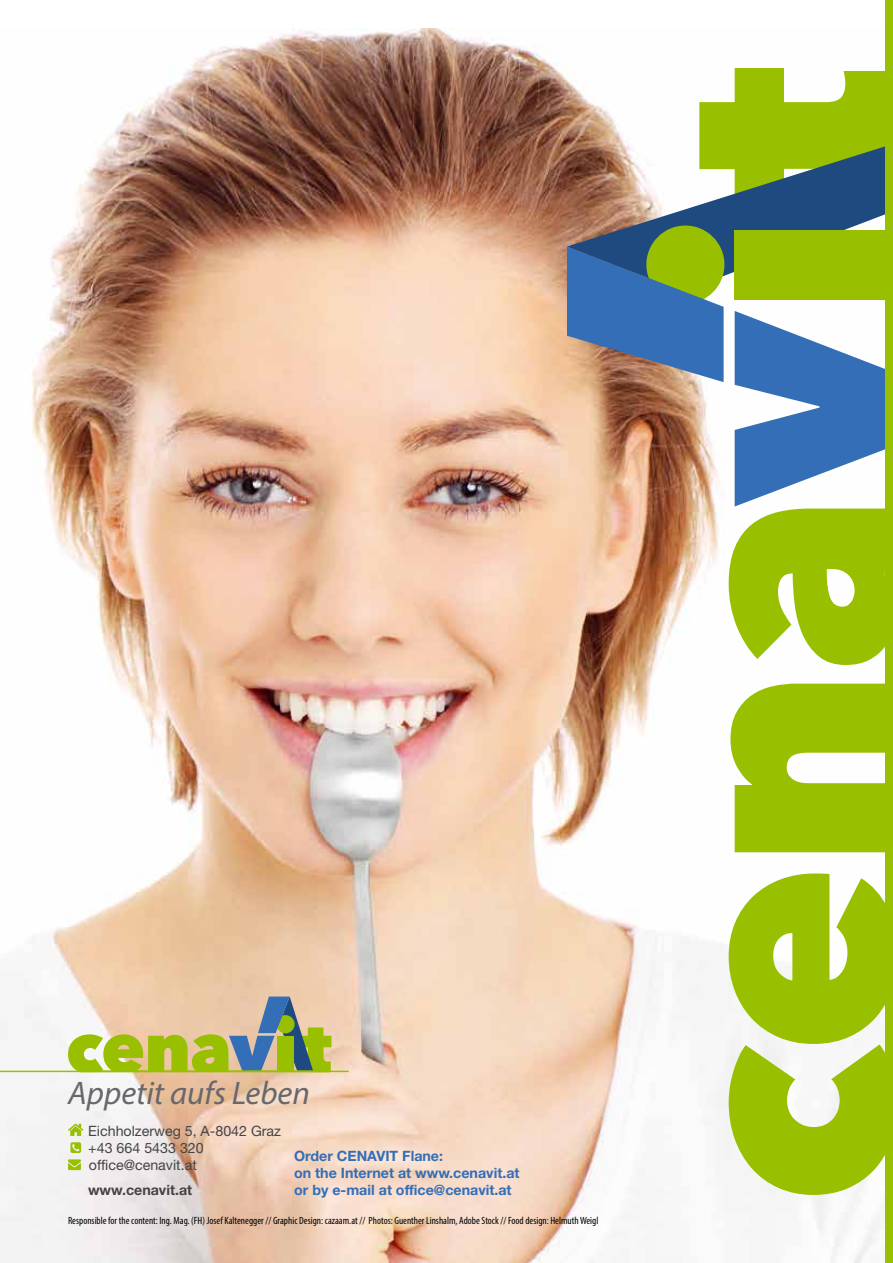
<style>
.page{position:relative;width:893px;height:1263px;background:#fff}
.page>*{position:absolute;margin:0;border:0;box-sizing:border-box;transform-origin:0 0}
.t1{font:italic 32.7px "Myriad Pro";color:#68676c}
.t2{font:700 14.25px/17.1px "Helvetica Neue";color:#336eb6}
.t3{font:14.25px/17.1px "Helvetica Neue";color:#454347}
.t4{font:700 14.25px "Helvetica Neue";color:#454347}
.t5{font:condensed 10.5px "Myriad Pro";color:#000}
</style>
<div class="page">
<img style="left:0;top:29px;width:885px;height:1234px">
<svg style="left:68px;top:1123px;width:15px;height:13px"></svg>
<svg style="left:70px;top:1142px;width:11px;height:11px"></svg>
<svg style="left:68px;top:1159px;width:13px;height:11px"></svg>
<svg style="left:68px;top:996px;width:263px;height:75px"></svg>
<hr style="left:0;top:1071px;width:349px;height:1px;background:#98c000">
<svg style="left:699px;top:68px;width:186px;height:78px"></svg>
<svg style="left:567px;top:146px;width:318px;height:145px"></svg>
<div style="left:735px;top:230px;width:152px;height:69px;background:#98c000"></div>
<svg style="left:735px;top:311px;width:150px;height:195px"></svg>
<div style="left:646px;top:226px;width:78px;height:78px;background:#98c000;border-radius:50%"></div>
<svg style="left:567px;top:247px;width:157px;height:135px"></svg>
<svg style="left:729px;top:508px;width:156px;height:687px;fill:#98c000"></svg>
<div style="left:885px;top:0;width:8px;height:1263px;background:#98c000"></div>
<h1 class="t1" style="left:68px;top:1073px;width:243px">Appetit aufs Leben</h1>
<h2 class="t3" style="left:88px;top:1122px;width:194px">Eichholzerweg 5, A-8042 Graz +43 664 5433 320 office@cenavit.at</h2>
<h2 class="t4" style="left:88px;top:1181px;width:106px">www.cenavit.at</h2>
<p class="t5" style="left:68px;top:1214px;width:532px">Responsible for the content: Ing. Mag. (FH) Josef Kaltenegger // Graphic Design: cazaam.at // Photos: Guenther Linshalm, Adobe Stock // Food design: Helmuth Weigl</p>
<h2 class="t2" style="left:294px;top:1147px;width:227px">Order CENAVIT Flane:<br>on the Internet at www.cenavit.at or by e-mail at office@cenavit.at</h2>
</div>
